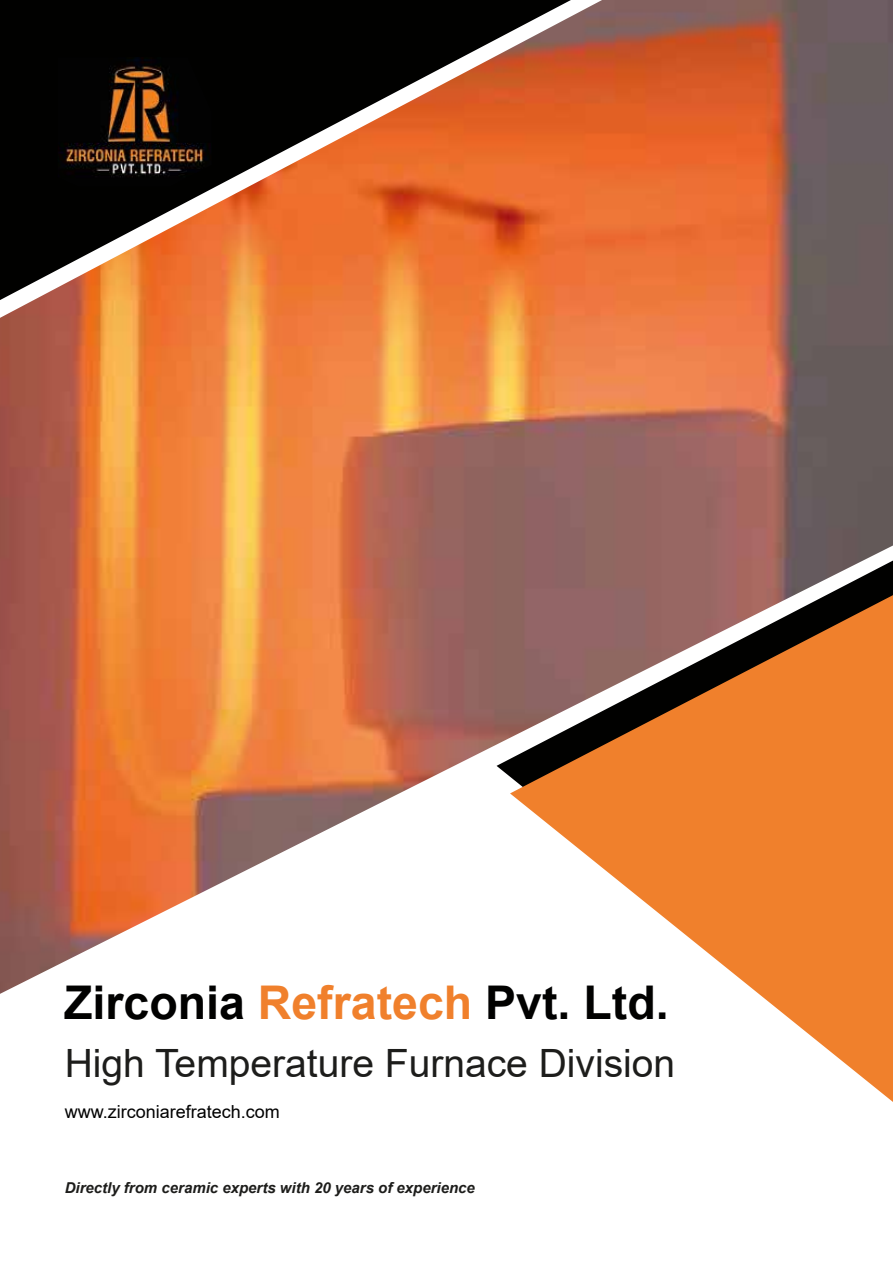
<style>
.page{position:relative;width:893px;height:1263px;background:#fff}
.page>*{position:absolute;margin:0;border:0;box-sizing:border-box;transform-origin:0 0}
.t1{font:700 46.5px "Arial";color:#010100}
.t2{font:39px "Arial";color:#1d1d1b}
.t3{font:18px "Arial";color:#010100}
.t4{font:italic 700 15px "Arial";color:#1d1d1b}
.s1{color:#f0802c}
</style>
<div class="page">
<svg style="left:759px;top:994px;width:134px;height:108px"></svg>
<img style="left:0;top:0;width:893px;height:994px">
<h1 class="t1" style="left:64px;top:969px;width:606px">Zirconia <span class="s1">Refratech</span> Pvt. Ltd.</h1>
<h2 class="t2" style="left:65px;top:1036px;width:612px">High Temperature Furnace Division</h2>
<p class="t3" style="left:65px;top:1100px;width:217px">www.zirconiarefratech.com</p>
<p class="t4" style="left:65px;top:1178px;width:412px">Directly from ceramic experts with 20 years of experience</p>
</div>
